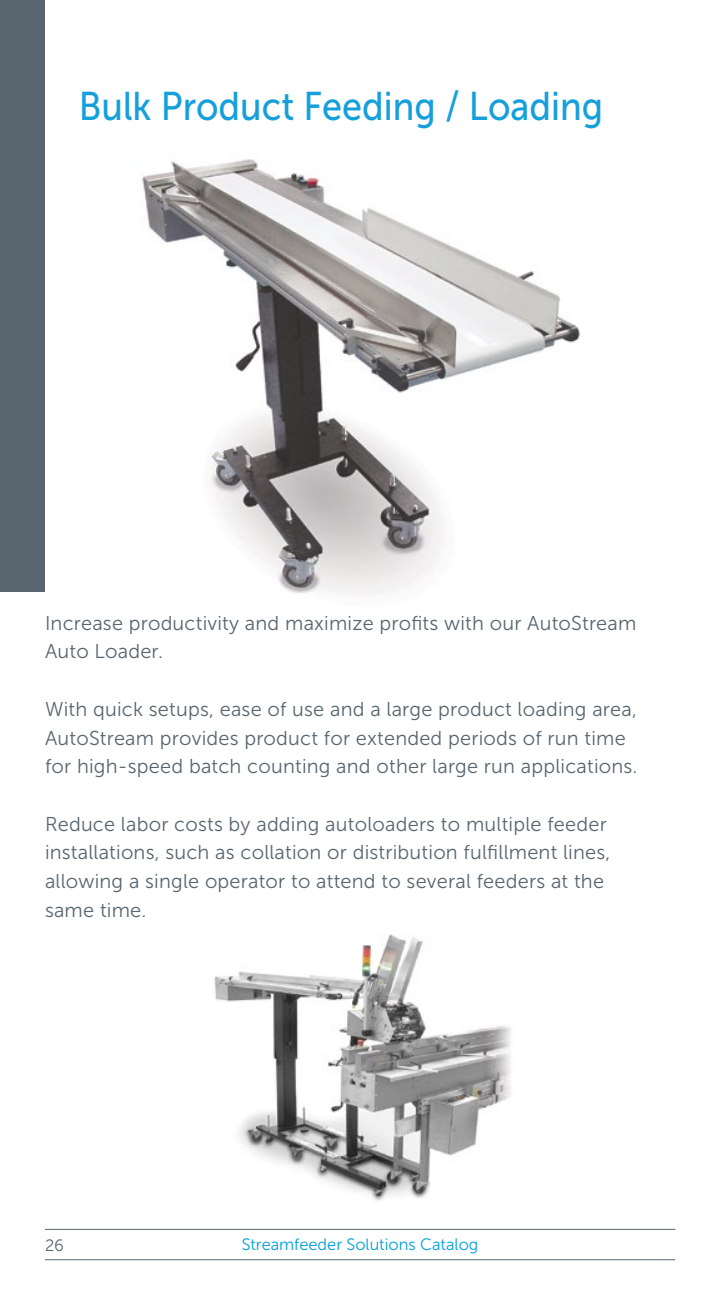
<style>
.page{position:relative;width:720px;height:1305px;background:#fff}
.page>*{position:absolute;margin:0;border:0;box-sizing:border-box;transform-origin:0 0}
.t1{font:40px "Museo Sans 500";color:#16a0db;scale:.9 1}
.t2{font:20px/28.8px "Museo Sans 300";letter-spacing:.01em;color:#596670}
.t3{font:16.5px "Museo Sans 300";color:#00a0dd}
.t4{font:16.5px "Museo Sans 300";color:#596670}
</style>
<div class="page">
<hr style="left:45px;top:1229px;width:630px;height:1px;background:#596670">
<hr style="left:45px;top:1259px;width:630px;height:1px;background:#596670">
<img style="left:142px;top:159px;width:438px;height:437px">
<img style="left:214px;top:934px;width:297px;height:267px">
<div style="left:0;top:0;width:45px;height:591px;background:#596670"></div>
<h1 class="t1" style="left:79px;top:84px;width:584px">Bulk Product Feeding / Loading</h1>
<p class="t2" style="left:45px;top:609px;width:593px">Increase productivity and maximize profits with our AutoStream<br>Auto Loader.</p>
<p class="t2" style="left:45px;top:695px;width:594px">With quick setups, ease of use and a large product loading area,<br>AutoStream provides product for extended periods of run time for high-speed batch counting and other large run applications.</p>
<p class="t2" style="left:45px;top:809px;width:567px">Reduce labor costs by adding autoloaders to multiple feeder installations, such as collation or distribution fulfillment lines, allowing a single operator to attend to several feeders at the same time.</p>
<p class="t4" style="left:45px;top:1236px;width:21px">26</p>
<p class="t3" style="left:242px;top:1235px;width:238px">Streamfeeder Solutions Catalog</p>
</div>
